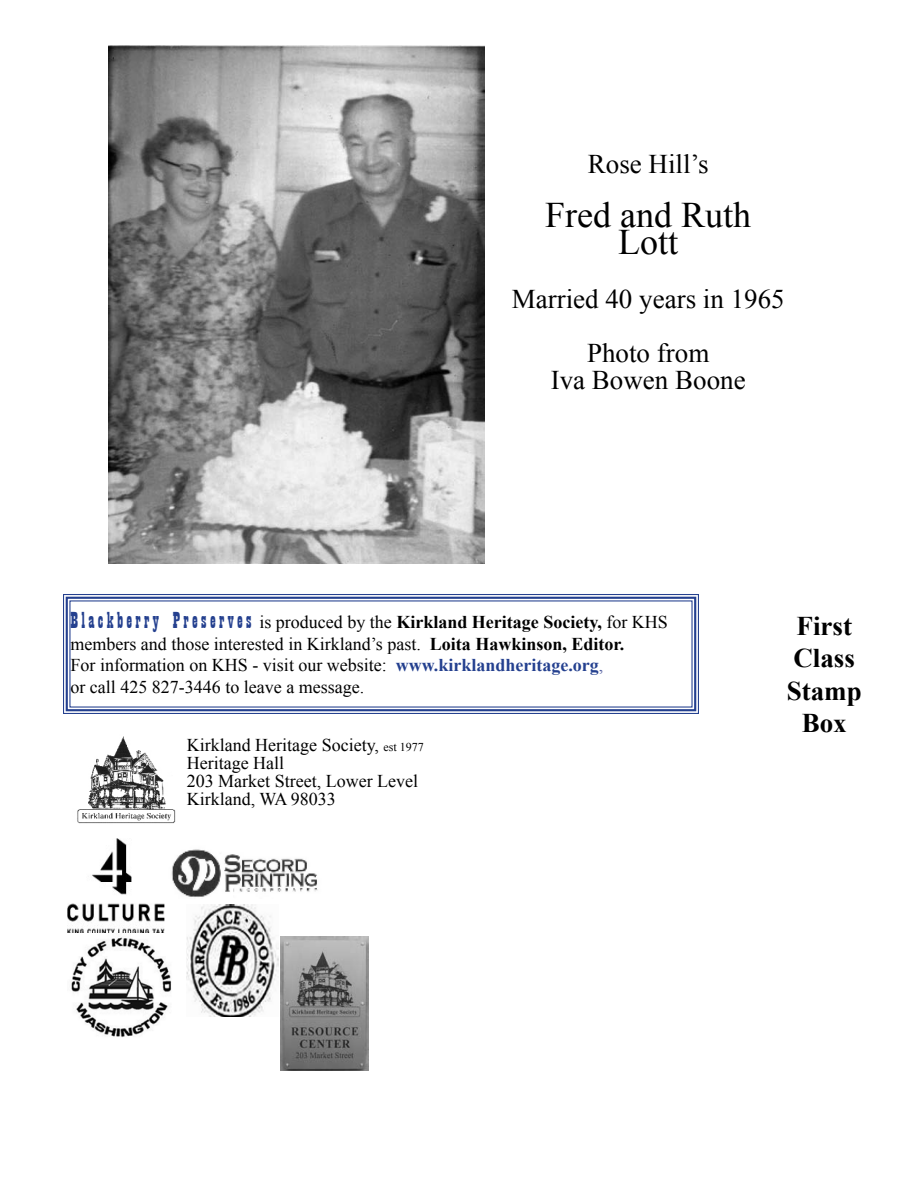
<style>
.page{position:relative;width:918px;height:1188px;background:#fff}
.page>*{position:absolute;margin:0;border:0;box-sizing:border-box;transform-origin:0 0}
.t1{font:36px/27px "Times New Roman";color:#000;text-align:center}
.t2{font:27px/54px "Times New Roman";color:#000;text-align:center}
.t3{font:700 27px/32.4px "Times New Roman";color:#000;text-align:center}
.t4{font:18px/21.6px "Times New Roman";color:#000}
.s1{font-family:"Playbill";font-size:24px;color:#24408f}
.s2{font-weight:700}
.s3{font-weight:700;color:#24408f}
.s4{color:#4f5b9e}
.s5{font-size:12px}
</style>
<div class="page">
<svg style="left:63px;top:594px;width:636px;height:120px"></svg>
<div style="left:66px;top:597px;width:630px;height:114px;border:2px solid #24408f"></div>
<img style="left:77px;top:736px;width:99px;height:88px">
<img style="left:171px;top:849px;width:147px;height:48px">
<img style="left:68px;top:838px;width:97px;height:95px">
<img style="left:71px;top:937px;width:101px;height:100px">
<img style="left:186px;top:905px;width:93px;height:112px">
<img style="left:281px;top:936px;width:88px;height:135px">
<img style="left:108px;top:594px;width:141px;height:1px">
<img style="left:108px;top:46px;width:376px;height:517px">
<h2 class="t2" style="left:588px;top:137px;width:122px">Rose Hill’s</h2>
<h1 class="t1" style="left:545px;top:201px;width:207px">Fred and Ruth<br>Lott</h1>
<h2 class="t2" style="left:512px;top:272px;width:274px">Married 40 years in 1965<br>Photo from</h2>
<h2 class="t2" style="left:551px;top:353px;width:196px">Iva Bowen Boone</h2>
<p class="t4" style="left:70px;top:611px;width:599px"><span class="s1">Blackberry Preserves</span> is produced by the <span class="s2">Kirkland Heritage Society,</span> for KHS members and those interested in Kirkland’s past. <span class="s2">Loita Hawkinson, Editor.<br></span>For information on KHS - visit our website: <span class="s3">www.kirklandheritage.org</span><span class="s4">,<br></span>or call 425 827-3446 to leave a message.</p>
<p class="t4" style="left:187px;top:736px;width:239px;line-height:18px">Kirkland Heritage Society, <span class="s5">est 1977<br></span>Heritage Hall<br>203 Market Street, Lower Level<br>Kirkland, WA 98033</p>
<h2 class="t3" style="left:787px;top:609px;width:77px">First<br>Class<br>Stamp<br>Box</h2>
</div>
